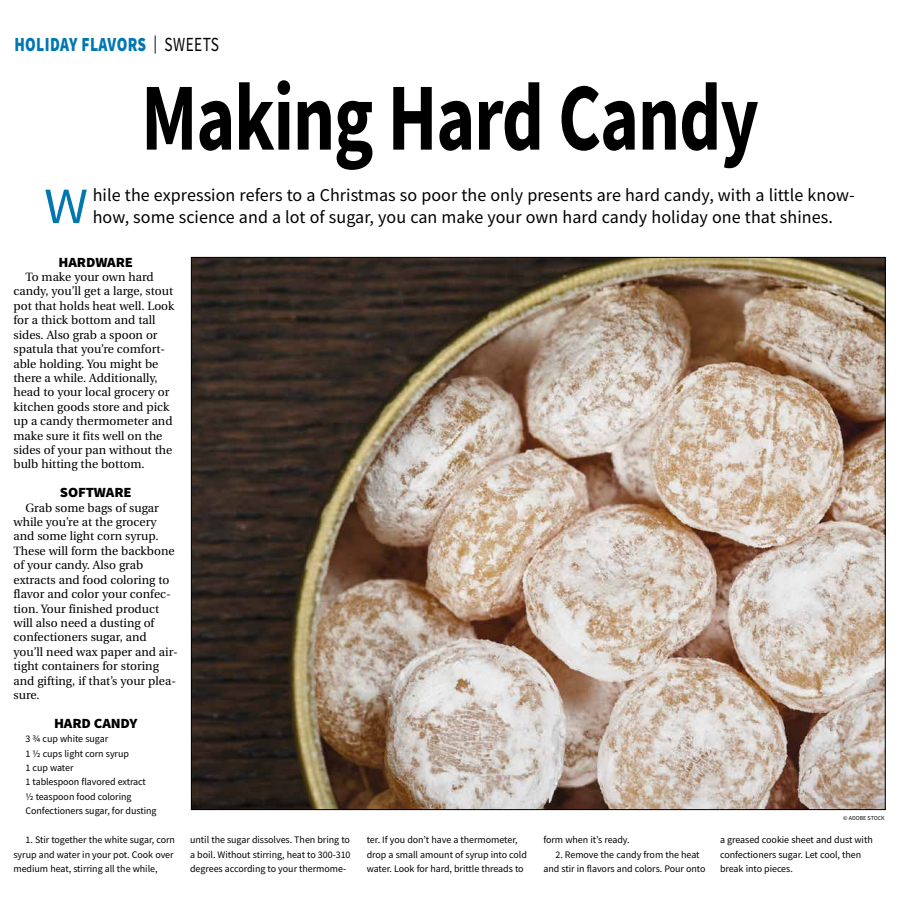
<style>
.page{position:relative;width:900px;height:908px;background:#fff}
.page>*{position:absolute;margin:0;border:0;box-sizing:border-box;transform-origin:0 0}
.t1{font:700 96px "Source Sans Pro";letter-spacing:-.015em;color:#000;scale:.77 1}
.t2{font:50.9px "Source Sans Pro";color:#0077b1;scale:1.1 1}
.t3{font:900 20px "Source Sans Pro";letter-spacing:.02em;color:#0077b1;scale:.77 1}
.t4{font:18px/21.6px "Source Sans Pro";letter-spacing:.005em;color:#000}
.t5{font:900 14px "Source Sans Pro";letter-spacing:-.01em;color:#000;scale:1.05 1}
.t6{font:12px/14.4px "Utopia";color:#000}
.t7{font:10px/14.4px "Source Sans Pro";letter-spacing:-.005em;color:#000}
.t8{font:6px "Source Sans Pro";color:#000}
.s1{font-weight:400;font-size:18px;color:#000}
.s2{font-weight:400;color:#000}
</style>
<div class="page">
<img style="left:193px;top:259px;width:691px;height:548px">
<h3 class="t3" style="left:14px;top:31px;width:267px">HOLIDAY FLAVORS <span class="s1">|</span> <span class="s2">SWEETS</span></h3>
<h1 class="t1" style="left:141px;top:53px;width:804px">Making Hard Candy</h1>
<h2 class="t2" style="left:44px;top:174px;width:42px">W</h2>
<h3 class="t4" style="left:93px;top:184px;width:763px">hile the expression refers to a Christmas so poor the only presents are hard candy, with a little know&shy;how, some science and a lot of sugar, you can make your own hard candy holiday one that shines.</h3>
<p class="t5" style="left:59px;top:252px;width:72px">HARDWARE</p>
<p class="t6" style="left:14px;top:270px;width:162px;text-indent:12px">To make your own hard candy, you’ll get a large, stout pot that holds heat well. Look for a thick bottom and tall sides. Also grab a spoon or spatula that you’re comfort&shy;able holding. You might be there a while. Additionally, head to your local grocery or kitchen goods store and pick up a candy thermometer and make sure it fits well on the sides of your pan without the bulb hitting the bottom.</p>
<p class="t5" style="left:60px;top:482px;width:70px">SOFTWARE</p>
<p class="t6" style="left:14px;top:500px;width:166px;text-indent:12px">Grab some bags of sugar while you’re at the grocery and some light corn syrup.<br>These will form the backbone of your candy. Also grab extracts and food coloring to flavor and color your confec&shy;tion. Your finished product will also need a dusting of confectioners sugar, and you’ll need wax paper and air&shy;tight containers for storing and gifting, if that’s your plea&shy;sure.</p>
<p class="t5" style="left:54px;top:713px;width:81px">HARD CANDY</p>
<p class="t7" style="left:26px;top:731px;width:133px">3 ¾ cup white sugar<br>1 ½ cups light corn syrup<br>1 cup water<br>1 tablespoon flavored extract<br>½ teaspoon food coloring<br>Confectioners sugar, for dusting</p>
<p class="t7" style="left:14px;top:832px;width:163px;text-indent:12px">1. Stir together the white sugar, corn syrup and water in your pot. Cook over medium heat, stirring all the while,</p>
<p class="t7" style="left:190px;top:832px;width:162px;text-align:justify">until the sugar dissolves. Then bring to a boil. Without stirring, heat to 300-310 degrees according to your thermome-</p>
<p class="t7" style="left:367px;top:832px;width:162px">ter. If you don’t have a thermometer, drop a small amount of syrup into cold water. Look for hard, brittle threads to</p>
<p class="t7" style="left:543px;top:832px;width:88px">form when it’s ready.</p>
<p class="t7" style="left:543px;top:846px;width:164px;text-indent:12px">2. Remove the candy from the heat and stir in flavors and colors. Pour onto</p>
<p class="t8" style="left:843px;top:814px;width:43px">© ADOBE STOCK</p>
<p class="t7" style="left:720px;top:832px;width:154px">a greased cookie sheet and dust with confectioners sugar. Let cool, then break into pieces.</p>
</div>
